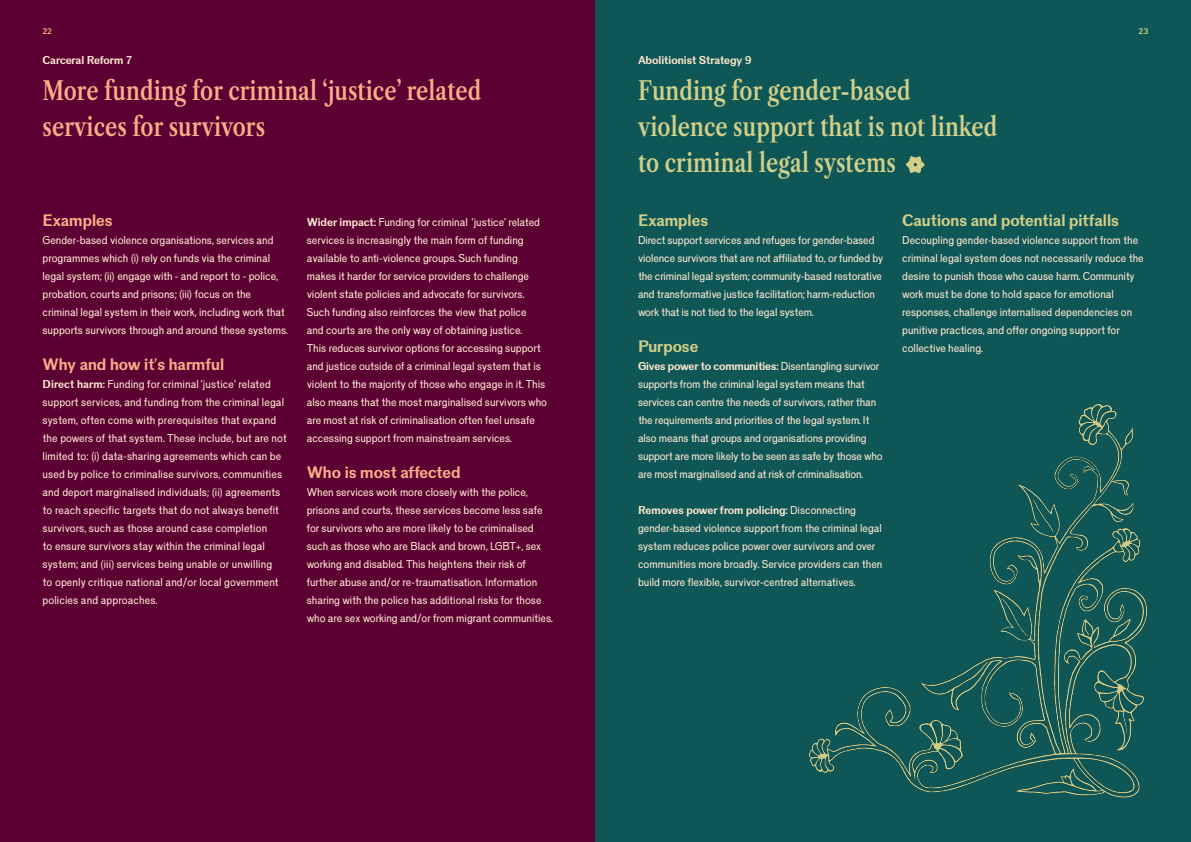
<style>
.page{position:relative;width:1191px;height:842px;background:#fff}
.page>*{position:absolute;margin:0;border:0;box-sizing:border-box;transform-origin:0 0}
.t1{font:600 26px "Libre Caslon Condensed";letter-spacing:.005em;color:#d1cf88}
.t2{font:600 26px/36px "Libre Caslon Condensed";letter-spacing:.005em;color:#ffac89}
.t3{font:16px "Venus+ Carrare";color:#ffac89}
.t4{font:16px "Venus+ Carrare";color:#d1cf88}
.t5{font:11px/18px "Venus+ Plomb";color:#ffe7d0}
.t6{font:11px "Venus+ Carrare";color:#ffe7d0}
.t7{font:8px "Venus+ Carrare";color:#ffac89}
.t8{font:8px "Venus+ Carrare";color:#d1cf88}
.s1{font-family:"Venus+ Carrare"}
</style>
<div class="page">
<div style="left:0;top:0;width:595px;height:842px;background:#5c0033"></div>
<div style="left:595px;top:0;width:596px;height:842px;background:#0f5757"></div>
<img style="left:808px;top:404px;width:340px;height:394px">
<svg style="left:906px;top:156px;width:18px;height:17px"></svg>
<p class="t7" style="left:43px;top:26px;width:11px">22</p>
<p class="t8" style="left:1138px;top:26px;width:11px">23</p>
<p class="t6" style="left:43px;top:54px;width:91px">Carceral Reform 7</p>
<p class="t2" style="left:43px;top:73px;width:440px">More funding for criminal ‘justice’ related services for survivors</p>
<p class="t3" style="left:43px;top:211px;width:72px">Examples</p>
<p class="t5" style="left:43px;top:231px;width:247px">Gender-based violence organisations, services and programmes which (i) rely on funds via the criminal legal system; (ii) engage with - and report to - police, probation, courts and prisons; (iii) focus on the criminal legal system in their work, including work that supports survivors through and around these systems.</p>
<p class="t3" style="left:43px;top:355px;width:183px">Why and how it’s harmful</p>
<p class="t5" style="left:43px;top:375px;width:246px"><span class="s1">Direct harm:</span> Funding for criminal ‘justice’ related support services, and funding from the criminal legal system, often come with prerequisites that expand the powers of that system. These include, but are not limited to: (i) data-sharing agreements which can be used by police to criminalise survivors, communities and deport marginalised individuals; (ii) agreements to reach specific targets that do not always benefit survivors, such as those around case completion<br>to ensure survivors stay within the criminal legal system; and (iii) services being unable or unwilling<br>to openly critique national and/or local government policies and approaches.</p>
<p class="t5" style="left:307px;top:213px;width:242px"><span class="s1">Wider impact:</span> Funding for criminal ‘justice’ related services is increasingly the main form of funding available to anti-violence groups. Such funding makes it harder for service providers to challenge violent state policies and advocate for survivors.<br>Such funding also reinforces the view that police<br>and courts are the only way of obtaining justice.<br>This reduces survivor options for accessing support and justice outside of a criminal legal system that is violent to the majority of those who engage in it. This also means that the most marginalised survivors who are most at risk of criminalisation often feel unsafe accessing support from mainstream services.</p>
<p class="t3" style="left:307px;top:463px;width:155px">Who is most affected</p>
<p class="t5" style="left:307px;top:483px;width:248px">When services work more closely with the police, prisons and courts, these services become less safe for survivors who are more likely to be criminalised such as those who are Black and brown, LGBT+, sex working and disabled. This heightens their risk of further abuse and/or re-traumatisation. Information sharing with the police has additional risks for those who are sex working and/or from migrant communities.</p>
<p class="t6" style="left:638px;top:54px;width:115px">Abolitionist Strategy 9</p>
<p class="t1" style="left:638px;top:75px;width:274px">Funding for gender-based</p>
<p class="t1" style="left:638px;top:111px;width:361px">violence support that is not linked</p>
<p class="t1" style="left:638px;top:147px;width:259px">to criminal legal systems</p>
<p class="t4" style="left:638px;top:211px;width:72px">Examples</p>
<p class="t5" style="left:638px;top:231px;width:246px">Direct support services and refuges for gender-based violence survivors that are not affiliated to, or funded by the criminal legal system; community-based restorative and transformative justice facilitation; harm-reduction work that is not tied to the legal system.</p>
<p class="t4" style="left:638px;top:337px;width:62px">Purpose</p>
<p class="t5" style="left:638px;top:357px;width:246px"><span class="s1">Gives power to communities:</span> Disentangling survivor supports from the criminal legal system means that services can centre the needs of survivors, rather than the requirements and priorities of the legal system. It also means that groups and organisations providing support are more likely to be seen as safe by those who are most marginalised and at risk of criminalisation.</p>
<p class="t5" style="left:638px;top:501px;width:246px"><span class="s1">Removes power from policing:</span> Disconnecting gender-based violence support from the criminal legal system reduces police power over survivors and over communities more broadly. Service providers can then build more flexible, survivor-centred alternatives.</p>
<p class="t4" style="left:902px;top:211px;width:218px">Cautions and potential pitfalls</p>
<p class="t5" style="left:902px;top:231px;width:243px">Decoupling gender-based violence support from the criminal legal system does not necessarily reduce the desire to punish those who cause harm. Community work must be done to hold space for emotional responses, challenge internalised dependencies on punitive practices, and offer ongoing support for collective healing.</p>
</div>
